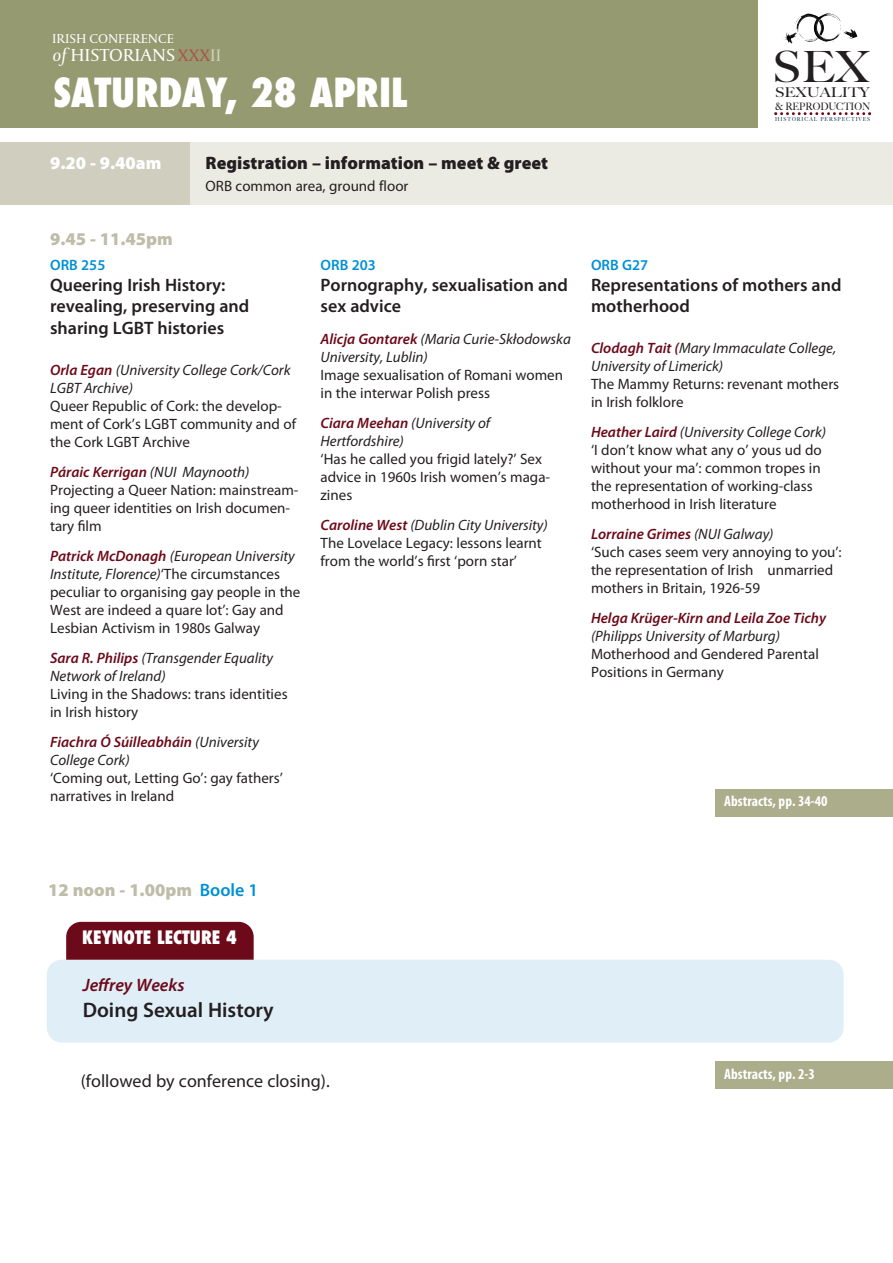
<style>
.page{position:relative;width:893px;height:1263px;background:#fff}
.page>*{position:absolute;margin:0;border:0;box-sizing:border-box;transform-origin:0 0}
.t1{font:500 43.05px "Big Caslon";color:#231f20;scale:1.1 1}
.t2{font:800 condensed 39px "Futura";color:#fff}
.t3{font:600 21px "Myriad Pro";color:#231f20}
.t4{font:18.3px "Capitolium";color:#fff;scale:1.05 1}
.t5{font:600 18px/21.6px "Myriad Pro";color:#231f20}
.t6{font:900 18px "Myriad Pro";color:#231f20}
.t7{font:900 18px "Myriad Pro";color:#bebda9}
.t8{font:18px "Myriad Pro";color:#231f20}
.t9{font:800 condensed 18px "Futura";color:#fff}
.t10{font:italic 600 18px "Myriad Pro";color:#6c0a19}
.t11{font:900 18px "Myriad Pro";color:#fff}
.t12{font:15px/18px "Myriad Pro";color:#231f20}
.t13{font:italic 15px/18px "Myriad Pro";color:#231f20}
.t14{font:700 condensed 15px "Myriad Pro";color:#fff}
.t15{font:600 15px "Myriad Pro";color:#0090d5}
.t16{font:13.5px "Capitolium";color:#fff;scale:1.04 1}
.t17{font:500 13.5px "Big Caslon";color:#231f20;scale:1.16 1}
.t18{font:500 10.35px "Big Caslon";color:#231f20;scale:.92 1}
.t19{font:500 5.55px "Big Caslon";letter-spacing:.195em;color:#113353;scale:.89 1}
.s1{font-style:italic}
.s2{font-size:17.55px;color:rgb(189 26 32/.56)}
.s3{font-size:17.55px;color:rgb(255 255 255/.56)}
.s4{font-weight:600;color:#6c0a19}
.s5{font-weight:600;font-style:italic;color:#6c0a19}
.s6{font-style:italic;color:#2b2826}
.s7{font-weight:600;color:#0090d5}
</style>
<div class="page">
<div style="left:0;top:0;width:758px;height:127px;background:#959a71"></div>
<img style="left:783px;top:13px;width:31px;height:31px">
<img style="left:814px;top:13px;width:43px;height:29px">
<svg style="left:774px;top:112px;width:97px;height:3px"></svg>
<div style="left:0;top:142px;width:893px;height:63px;background:#ebeae3"></div>
<div style="left:0;top:142px;width:190px;height:63px;background:#cfcebf"></div>
<div style="left:66px;top:922px;width:188px;height:54px;background:#6c0a19;border-radius:15px"></div>
<div style="left:47px;top:960px;width:797px;height:83px;background:#e0eef8;border-radius:15px"></div>
<div style="left:715px;top:789px;width:178px;height:27px;background:#abad8b"></div>
<div style="left:715px;top:1061px;width:178px;height:28px;background:#abad8b"></div>
<p class="t16" style="left:52px;top:33px;width:119px">IRISH CONFERENCE</p>
<p class="t4" style="left:52px;top:48px;width:162px"><span class="s1">of</span> HISTORIANS<span class="s2">XXX</span><span class="s3">II</span></p>
<h1 class="t1" style="left:773px;top:31px;width:89px">SEX</h1>
<p class="t19" style="left:775px;top:114px;width:108px">HISTORICAL PERSPECTIVES</p>
<h2 class="t2" style="left:53px;top:70px;width:356px">SATURDAY, 28 APRIL</h2>
<p class="t17" style="left:775px;top:81px;width:83px">SEXUALITY</p>
<p class="t18" style="left:775px;top:98px;width:105px">&amp; REPRODUCTION</p>
<p class="t11" style="left:50px;top:156px;width:113px">9.20 - 9.40am</p>
<p class="t6" style="left:206px;top:156px;width:344px">Registration – information – meet &amp; greet</p>
<p class="t12" style="left:206px;top:179px;width:204px">ORB common area, ground floor</p>
<p class="t7" style="left:50px;top:232px;width:124px">9.45 - 11.45pm</p>
<p class="t15" style="left:50px;top:260px;width:57px">ORB 255</p>
<p class="t5" style="left:50px;top:275px;width:201px">Queering Irish History: revealing, preserving and sharing LGBT histories</p>
<p class="t13" style="left:50px;top:362px;width:242px"><span class="s4">Orla Egan</span> (University College Cork/Cork<br>LGBT Archive)</p>
<p class="t12" style="left:50px;top:398px;width:247px">Queer Republic of Cork: the develop&shy;ment of Cork’s LGBT community and of the Cork LGBT Archive</p>
<p class="t12" style="left:50px;top:464px;width:250px"><span class="s5">Páraic Kerrigan</span> <span class="s1">(NUI Maynooth)<br></span>Projecting a Queer Nation: mainstream&shy;ing queer identities on Irish documen&shy;tary film</p>
<p class="t12" style="left:50px;top:548px;width:252px"><span class="s5">Patrick McDonagh</span> <span class="s1">(European University Institute, Florence)</span>‘The circumstances peculiar to organising gay people in the West are indeed a quare lot’: Gay and Lesbian Activism in 1980s Galway</p>
<p class="t13" style="left:50px;top:650px;width:224px"><span class="s4">Sara R. Philips</span> (Transgender Equality<br>Network of Ireland)</p>
<p class="t12" style="left:50px;top:686px;width:239px">Living in the Shadows: trans identities in Irish history</p>
<p class="t13" style="left:50px;top:734px;width:210px"><span class="s4">Fiachra Ó Súilleabháin</span> (University<br>College Cork)</p>
<p class="t12" style="left:50px;top:770px;width:234px">‘Coming out, Letting Go’: gay fathers’ narratives in Ireland</p>
<p class="t15" style="left:321px;top:260px;width:57px">ORB 203</p>
<p class="t5" style="left:321px;top:275px;width:249px">Pornography, sexualisation and sex advice</p>
<p class="t13" style="left:321px;top:331px;width:252px"><span class="s4">Alicja Gontarek</span> (Maria Curie-Skłodowska<br>University, Lublin)</p>
<p class="t12" style="left:321px;top:367px;width:244px">Image sexualisation of Romani women in the interwar Polish press</p>
<p class="t13" style="left:321px;top:415px;width:171px"><span class="s4">Ciara Meehan</span> (University of<br>Hertfordshire)</p>
<p class="t12" style="left:321px;top:451px;width:231px">‘Has he called you frigid lately?’ Sex advice in 1960s Irish women’s maga&shy;zines</p>
<p class="t12" style="left:321px;top:517px;width:229px"><span class="s5">Caroline West</span> <span class="s1">(Dublin City University)<br></span>The Lovelace Legacy: lessons learnt from the world’s first ‘porn star’</p>
<p class="t15" style="left:591px;top:260px;width:59px">ORB G27</p>
<p class="t5" style="left:591px;top:275px;width:252px">Representations of mothers and motherhood</p>
<p class="t13" style="left:591px;top:340px;width:247px"><span class="s4">Clodagh Tait (</span>Mary Immaculate College,<br>University of Limerick)</p>
<p class="t12" style="left:591px;top:376px;width:250px">The Mammy Returns: revenant mothers in Irish folklore</p>
<p class="t12" style="left:591px;top:424px;width:237px"><span class="s5">Heather Laird</span> <span class="s1">(University College Cork) </span>‘I don’t know what any o’ yous ud do without your ma’: common tropes in the representation of working-class motherhood in Irish literature</p>
<p class="t12" style="left:591px;top:526px;width:252px"><span class="s5">Lorraine Grimes</span> <span class="s1">(NUI Galway)<br></span>‘Such cases seem very annoying to you’: the representation of Irish unmarried mothers in Britain, 1926-59</p>
<p class="t12" style="left:591px;top:610px;width:237px"><span class="s5">Helga Krüger-Kirn and Leila Zoe Tichy </span><span class="s6">(</span><span class="s1">Philipps University of Marburg)<br></span>Motherhood and Gendered Parental<br>Positions in Germany</p>
<p class="t14" style="left:724px;top:796px;width:105px">Abstracts, pp. 34-40</p>
<p class="t7" style="left:48px;top:883px;width:211px">12 noon - 1.00pm <span class="s7">Boole 1</span></p>
<p class="t9" style="left:82px;top:927px;width:156px">KEYNOTE LECTURE 4</p>
<p class="t10" style="left:83px;top:978px;width:103px">Jeffrey Weeks</p>
<h3 class="t3" style="left:83px;top:1002px;width:192px">Doing Sexual History</h3>
<p class="t8" style="left:81px;top:1074px;width:250px">(followed by conference closing).</p>
<p class="t14" style="left:724px;top:1068px;width:92px">Abstracts, pp. 2-3</p>
</div>
